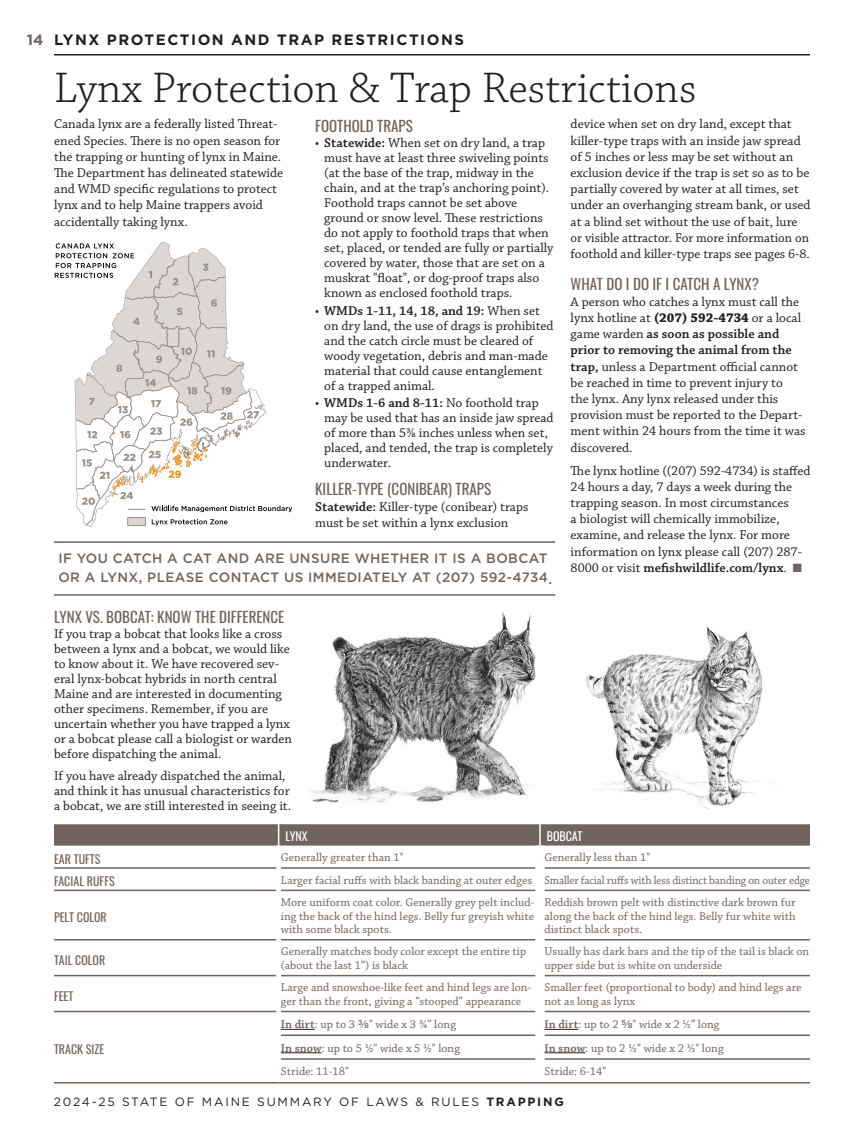
<style>
.page{position:relative;width:864px;height:1134px;background:#fff}
.page>*{position:absolute;margin:0;border:0;box-sizing:border-box;transform-origin:0 0}
.Section_Start_Large_Serif{font:300 45px "Chaparral Pro";color:#231f20}
.Oswald_Heading{font:15px "Oswald";color:#71645d}
.Master_Gotham_Top_Left{font:700 15px "Gotham";letter-spacing:.1em;color:#231f20}
.Body{font:15px "Oswald";color:#71645d}
.t1{font:700 15px "Gotham";color:#71645d}
.Body-2{font:13.5px/16.2px "Chaparral Pro";color:#231f20}
.Call_out{font:500 13.5px/19.5px "Gotham";letter-spacing:.03em;color:#71645d}
.Table_body_1{font:12px/13.5px "Chaparral Pro";color:#71645d}
.Table_body_1-2{font:12px "Chaparral Pro";color:#71645d;scale:.94 1}
.Table_Subhead{font:12px "Oswald";color:#71645d}
.t2{font:12px "Gotham";letter-spacing:.15em;color:#231f20}
.Table_Subhead-2{font:12px "Oswald";color:#fff}
.s1{font-weight:600}
.s2{font-weight:700}
.s3{color:#71645d}
.s4{font-family:"Proxima Nova";font-weight:600}
</style>
<div class="page">
<hr style="left:54px;top:54px;width:756px;height:2px;background:#231f20">
<img style="left:586px;top:626px;width:177px;height:184px">
<svg style="left:55px;top:243px;width:237px;height:283px"></svg>
<img style="left:311px;top:612px;width:225px;height:191px">
<hr style="left:54px;top:867px;width:222px;height:2px;background:#71645d">
<hr style="left:281px;top:867px;width:255px;height:2px;background:#71645d">
<hr style="left:544px;top:867px;width:266px;height:2px;background:#71645d">
<hr style="left:54px;top:890px;width:222px;height:1px;background:#71645d">
<hr style="left:281px;top:890px;width:255px;height:1px;background:#71645d">
<hr style="left:544px;top:890px;width:266px;height:1px;background:#71645d">
<hr style="left:54px;top:939px;width:222px;height:2px;background:#71645d">
<hr style="left:281px;top:939px;width:255px;height:2px;background:#71645d">
<hr style="left:544px;top:939px;width:266px;height:2px;background:#71645d">
<hr style="left:54px;top:975px;width:222px;height:1px;background:#71645d">
<hr style="left:281px;top:975px;width:255px;height:1px;background:#71645d">
<hr style="left:544px;top:975px;width:266px;height:1px;background:#71645d">
<hr style="left:54px;top:1011px;width:222px;height:1px;background:#71645d">
<hr style="left:281px;top:1011px;width:255px;height:1px;background:#71645d">
<hr style="left:544px;top:1011px;width:266px;height:1px;background:#71645d">
<hr style="left:281px;top:1035px;width:255px;height:1px;background:#71645d">
<hr style="left:544px;top:1035px;width:266px;height:1px;background:#71645d">
<hr style="left:281px;top:1058px;width:255px;height:2px;background:#71645d">
<hr style="left:544px;top:1058px;width:266px;height:2px;background:#71645d">
<hr style="left:54px;top:1082px;width:225px;height:2px;background:#71645d">
<hr style="left:279px;top:1082px;width:261px;height:2px;background:#71645d">
<hr style="left:540px;top:1082px;width:270px;height:2px;background:#71645d">
<svg style="left:54px;top:824px;width:756px;height:22px;background:#756962"></svg>
<hr style="left:281px;top:1029px;width:34px;height:1px;background:#231f20">
<hr style="left:544px;top:1029px;width:34px;height:1px;background:#231f20">
<hr style="left:281px;top:1052px;width:41px;height:1px;background:#231f20">
<hr style="left:544px;top:1052px;width:41px;height:1px;background:#231f20">
<hr style="left:54px;top:594px;width:501px;height:2px;background:#71645d">
<hr style="left:54px;top:541px;width:501px;height:2px;background:#71645d">
<p class="t1" style="left:27px;top:30px;width:18px">14</p>
<p class="Master_Gotham_Top_Left" style="left:54px;top:30px;width:412px">LYNX PROTECTION AND TRAP RESTRICTIONS</p>
<p class="Section_Start_Large_Serif" style="left:54px;top:64px;width:644px">Lynx Protection &amp; Trap Restrictions</p>
<p class="Body-2" style="left:54px;top:117px;width:230px">Canada lynx are a federally listed Threat&shy;ened Species. There is no open season for the trapping or hunting of lynx in Maine.<br>The Department has delineated statewide and WMD specific regulations to protect lynx and to help Maine trappers avoid accidentally taking lynx.</p>
<p class="Oswald_Heading" style="left:315px;top:112px;width:99px">FOOTHOLD TRAPS</p>
<p class="Body-2" style="left:324px;top:136px;width:231px;line-height:15px;text-indent:-9px">• <span class="s1">Statewide:</span> When set on dry land, a trap must have at least three swiveling points (at the base of the trap, midway in the chain, and at the trap’s anchoring point).<br>Foothold traps cannot be set above ground or snow level. These restrictions do not apply to foothold traps that when set, placed, or tended are fully or partially covered by water, those that are set on a muskrat "float", or dog-proof traps also known as enclosed foothold traps.</p>
<p class="Body-2" style="left:324px;top:303px;width:231px;line-height:15px;text-indent:-9px">• <span class="s1">WMDs 1-11, 14, 18, and 19:</span> When set on dry land, the use of drags is prohibited and the catch circle must be cleared of woody vegetation, debris and man-made material that could cause entanglement of a trapped animal.</p>
<p class="Body-2" style="left:324px;top:396px;width:231px;line-height:15px;text-indent:-9px">• <span class="s1">WMDs 1-6 and 8-11:</span> No foothold trap may be used that has an inside jaw spread of more than 5⅜ inches unless when set, placed, and tended, the trap is completely underwater.</p>
<p class="Oswald_Heading" style="left:315px;top:475px;width:177px">KILLER-TYPE (CONIBEAR) TRAPS</p>
<p class="Body-2" style="left:315px;top:499px;width:215px"><span class="s1">Statewide:</span> Killer-type (conibear) traps must be set within a lynx exclusion</p>
<p class="Call_out" style="left:58px;top:548px;width:495px">IF YOU CATCH A CAT AND ARE UNSURE WHETHER IT IS A BOBCAT<br>OR A LYNX, PLEASE CONTACT US IMMEDIATELY AT (207) 592-4734.</p>
<p class="Body" style="left:54px;top:604px;width:232px">LYNX VS. BOBCAT: KNOW THE DIFFERENCE</p>
<p class="Body-2" style="left:54px;top:627px;width:240px;line-height:15px">If you trap a bobcat that looks like a cross between a lynx and a bobcat, we would like to know about it. We have recovered sev&shy;eral lynx-bobcat hybrids in north central Maine and are interested in documenting other specimens. Remember, if you are uncertain whether you have trapped a lynx or a bobcat please call a biologist or warden before dispatching the animal.</p>
<p class="Body-2" style="left:54px;top:769px;width:239px;line-height:15px">If you have already dispatched the animal, and think it has unusual characteristics for a bobcat, we are still interested in seeing it.</p>
<p class="Body-2" style="left:571px;top:117px;width:242px">device when set on dry land, except that killer-type traps with an inside jaw spread of 5 inches or less may be set without an exclusion device if the trap is set so as to be partially covered by water at all times, set under an overhanging stream bank, or used at a blind set without the use of bait, lure or visible attractor. For more information on foothold and killer-type traps see pages 6-8.</p>
<p class="Oswald_Heading" style="left:571px;top:270px;width:190px">WHAT DO I DO IF I CATCH A LYNX?</p>
<p class="Body-2" style="left:571px;top:294px;width:237px">A person who catches a lynx must call the lynx hotline at <span class="s2">(207) 592-4734</span> or a local game warden <span class="s1">as soon as possible and prior to removing the animal from the trap,</span> unless a Department official cannot be reached in time to prevent injury to<br>the lynx. Any lynx released under this provision must be reported to the Depart&shy;ment within 24 hours from the time it was discovered.</p>
<p class="Body-2" style="left:571px;top:463px;width:242px">The lynx hotline ((207) 592-4734) is staffed 24 hours a day, 7 days a week during the trapping season. In most circumstances<br>a biologist will chemically immobilize, examine, and release the lynx. For more information on lynx please call (207) 287- 8000 or visit <span class="s1">mefishwildlife.com/lynx</span>. <span class="s3">■</span></p>
<p class="Table_Subhead-2" style="left:285px;top:825px;width:24px">LYNX</p>
<p class="Table_Subhead-2" style="left:547px;top:825px;width:37px">BOBCAT</p>
<p class="Table_Subhead" style="left:54px;top:848px;width:48px">EAR TUFTS</p>
<p class="Table_body_1" style="left:281px;top:851px;width:124px">Generally greater than 1"</p>
<p class="Table_body_1" style="left:544px;top:851px;width:107px">Generally less than 1"</p>
<p class="Table_Subhead" style="left:54px;top:871px;width:62px">FACIAL RUFFS</p>
<p class="Table_body_1" style="left:281px;top:874px;width:253px">Larger facial ruffs with black banding at outer edges</p>
<p class="Table_body_1-2" style="left:544px;top:873px;width:284px">Smaller facial ruffs with less distinct banding on outer edge</p>
<p class="Table_Subhead" style="left:54px;top:907px;width:54px">PELT COLOR</p>
<p class="Table_body_1" style="left:281px;top:896px;width:255px;text-align:justify">More uniform coat color. Generally grey pelt includ&shy;ing the back of the hind legs. Belly fur greyish white with some black spots.</p>
<p class="Table_body_1" style="left:544px;top:896px;width:253px;text-align:justify">Reddish brown pelt with distinctive dark brown fur along the back of the hind legs. Belly fur white with distinct black spots.</p>
<p class="Table_Subhead" style="left:54px;top:949px;width:53px">TAIL COLOR</p>
<p class="Table_body_1" style="left:281px;top:945px;width:247px">Generally matches body color except the entire tip (about the last 1”) is black</p>
<p class="Table_body_1" style="left:544px;top:945px;width:266px">Usually has dark bars and the tip of the tail is black on upper side but is white on underside</p>
<p class="Table_Subhead" style="left:54px;top:985px;width:21px">FEET</p>
<p class="Table_body_1" style="left:281px;top:981px;width:252px">Large and snowshoe-like feet and hind legs are lon&shy;ger than the front, giving a “stooped” appearance</p>
<p class="Table_body_1" style="left:544px;top:981px;width:258px">Smaller feet (proportional to body) and hind legs are not as long as lynx</p>
<p class="Table_Subhead" style="left:54px;top:1039px;width:52px">TRACK SIZE</p>
<p class="Table_body_1" style="left:281px;top:1018px;width:177px"><span class="s1">In dirt</span>: up to 3 <span class="s4">⅜</span>" wide x 3 ¾” long</p>
<p class="Table_body_1" style="left:544px;top:1018px;width:176px"><span class="s1">In dirt</span>: up to 2 <span class="s4">⅝</span>" wide x 2 ½” long</p>
<p class="Table_body_1" style="left:281px;top:1042px;width:181px"><span class="s1">In snow</span>: up to 5 ½" wide x 5 ½" long</p>
<p class="Table_body_1" style="left:544px;top:1042px;width:181px"><span class="s1">In snow</span>: up to 2 ½" wide x 2 ½" long</p>
<p class="Table_body_1" style="left:281px;top:1065px;width:70px">Stride: 11-18"</p>
<p class="Table_body_1" style="left:544px;top:1065px;width:63px">Stride: 6-14"</p>
<p class="t2" style="left:54px;top:1095px;width:511px">2024-25 STATE OF MAINE SUMMARY OF LAWS &amp; RULES <span class="s2">TRAPPING</span></p>
</div>
